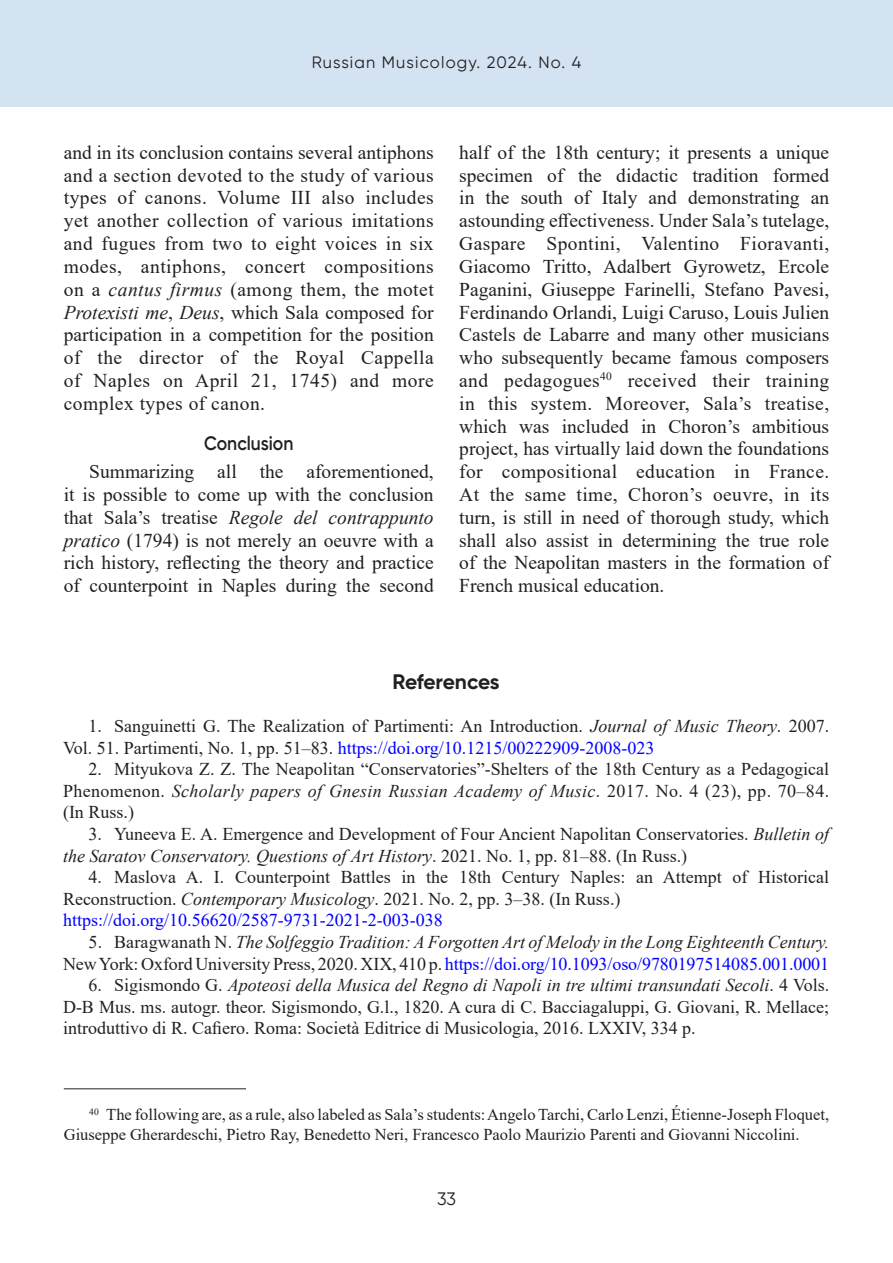
<style>
.page{position:relative;width:893px;height:1263px;background:#fff}
.page>*{position:absolute;margin:0;border:0;box-sizing:border-box;transform-origin:0 0}
.Список_литературы{font:700 21px "Gilroy";letter-spacing:-.015em;color:#231f20}
.Текст{font:19.5px/22.8px "Times New Roman";color:#231f20;text-align:justify}
.Глава1{font:600 19.5px "Gilroy";color:#231f20;scale:.9 1}
.Литература{font:18px/21.6px "Times New Roman";color:#231f20}
.Литература-2{font:italic 18px/21.6px "Times New Roman";color:#231f20;text-align:right}
.Литература_DOI{font:18px "Times New Roman";color:#00f}
.t1{font:18px "Gilroy";color:#231f20}
.Примечание{font:16.5px/19.8px "Times New Roman";color:#231f20}
.t2{font:16.5px "Gilroy";letter-spacing:.07em;color:#231f20}
.s1{font-style:italic}
.s2{color:#00f}
.s3{font-style:normal}
.s4{font-style:normal;color:#00f}
</style>
<div class="page">
<div style="left:0;top:0;width:893px;height:107px;background:#d3e3f2"></div>
<hr style="left:64px;top:1088px;width:182px;height:1px;background:#231f20">
<p class="t2" style="left:312px;top:53px;width:271px">Russian Musicology. 2024. No. 4</p>
<p class="Текст" style="left:64px;top:140px;width:371px">and in its conclusion contains several antiphons and a section devoted to the study of various types of canons. Volume III also includes yet another collection of various imitations and fugues from two to eight voices in six modes, antiphons, concert compositions on a <span class="s1">cantus firmus</span> (among them, the motet <span class="s1">Protexisti me</span>, <span class="s1">Deus</span>, which Sala composed for participation in a competition for the position of the director of the Royal Cappella of Naples on April 21, 1745) and more complex types of canon.</p>
<p class="Глава1" style="left:204px;top:431px;width:101px">Conclusion</p>
<p class="Текст" style="left:64px;top:460px;width:371px;text-indent:26px">Summarizing all the aforementioned, it is possible to come up with the conclusion that Sala’s treatise <span class="s1">Regole del contrappunto pratico</span> (1794) is not merely an oeuvre with a rich history, reflecting the theory and practice of counterpoint in Naples during the second</p>
<p class="Текст" style="left:459px;top:140px;width:371px">half of the 18th century; it presents a unique specimen of the didactic tradition formed in the south of Italy and demonstrating an astounding effectiveness. Under Sala’s tutelage, Gaspare Spontini, Valentino Fioravanti, Giacomo Tritto, Adalbert Gyrowetz, Ercole Paganini, Giuseppe Farinelli, Stefano Pavesi, Ferdinando Orlandi, Luigi Caruso, Louis Julien Castels de Labarre and many other musicians who subsequently became famous composers and pedagogues<sup>40</sup> received their training in this system. Moreover, Sala’s treatise, which was included in Choron’s ambitious project, has virtually laid down the foundations for compositional education in France.<br>At the same time, Choron’s oeuvre, in its turn, is still in need of thorough study, which shall also assist in determining the true role of the Neapolitan masters in the formation of French musical education.</p>
<p class="Список_литературы" style="left:393px;top:668px;width:108px">References</p>
<p class="Литература" style="left:63px;top:714px;width:768px;text-indent:26px">1. Sanguinetti G. The Realization of Partimenti: An Introduction. <span class="s1">Journal of Music Theory</span>. 2007.<br>Vol. 51. Partimenti, No. 1, pp. 51–83. <span class="s2">https://doi.org/10.1215/00222909-2008-023</span></p>
<p class="Литература" style="left:63px;top:758px;width:768px;text-align:justify;text-indent:26px">2. Mityukova Z. Z. The Neapolitan “Conservatories”-Shelters of the 18th Century as a Pedagogical Phenomenon. <span class="s1">Scholarly papers of Gnesin Russian Academy of Music</span>. 2017. No. 4 (23), pp. 70–84. (In Russ.)</p>
<p class="Литература" style="left:63px;top:822px;width:768px;text-indent:26px">3. Yuneeva E. A. Emergence and Development of Four Ancient Napolitan Conservatories. <span class="s1">Bulletin of the Saratov Conservatory. Questions of Art History</span>. 2021. No. 1, pp. 81–88. (In Russ.)</p>
<p class="Литература" style="left:63px;top:866px;width:768px;text-indent:26px">4. Maslova A. I. Counterpoint Battles in the 18th Century Naples: an Attempt of Historical<br>Reconstruction. <span class="s1">Contemporary Musicology</span>. 2021. No. 2, pp. 3–38. (In Russ.)</p>
<p class="Литература_DOI" style="left:63px;top:907px;width:381px">https://doi.org/10.56620/2587-9731-2021-2-003-038</p>
<p class="Литература-2" style="left:63px;top:931px;width:768px"><span class="s3">5. Baragwanath N.</span> The Solfeggio Tradition: A Forgotten Art of Melody in the Long Eighteenth Century.<br><span class="s3">New York: Oxford University Press, 2020. XIX, 410 p.</span> <span class="s4">https://doi.org/10.1093/oso/9780197514085.001.0001</span></p>
<p class="Литература" style="left:63px;top:974px;width:768px;text-align:justify;text-indent:26px">6. Sigismondo G. <span class="s1">Apoteosi della Musica del Regno di Napoli in tre ultimi transundati Secoli</span>. 4 Vols.<br>D-B Mus. ms. autogr. theor. Sigismondo, G.l., 1820. A cura di C. Bacciagaluppi, G. Giovani, R. Mellace; introduttivo di R. Cafiero. Roma: Società Editrice di Musicologia, 2016. LXXIV, 334 p.</p>
<p class="Примечание" style="left:64px;top:1104px;width:767px;text-indent:26px"><sup>40</sup> The following are, as a rule, also labeled as Sala’s students: Angelo Tarchi, Carlo Lenzi, Étienne-Joseph Floquet,<br>Giuseppe Gherardeschi, Pietro Ray, Benedetto Neri, Francesco Paolo Maurizio Parenti and Giovanni Niccolini.</p>
<p class="t1" style="left:437px;top:1188px;width:20px">33</p>
</div>
